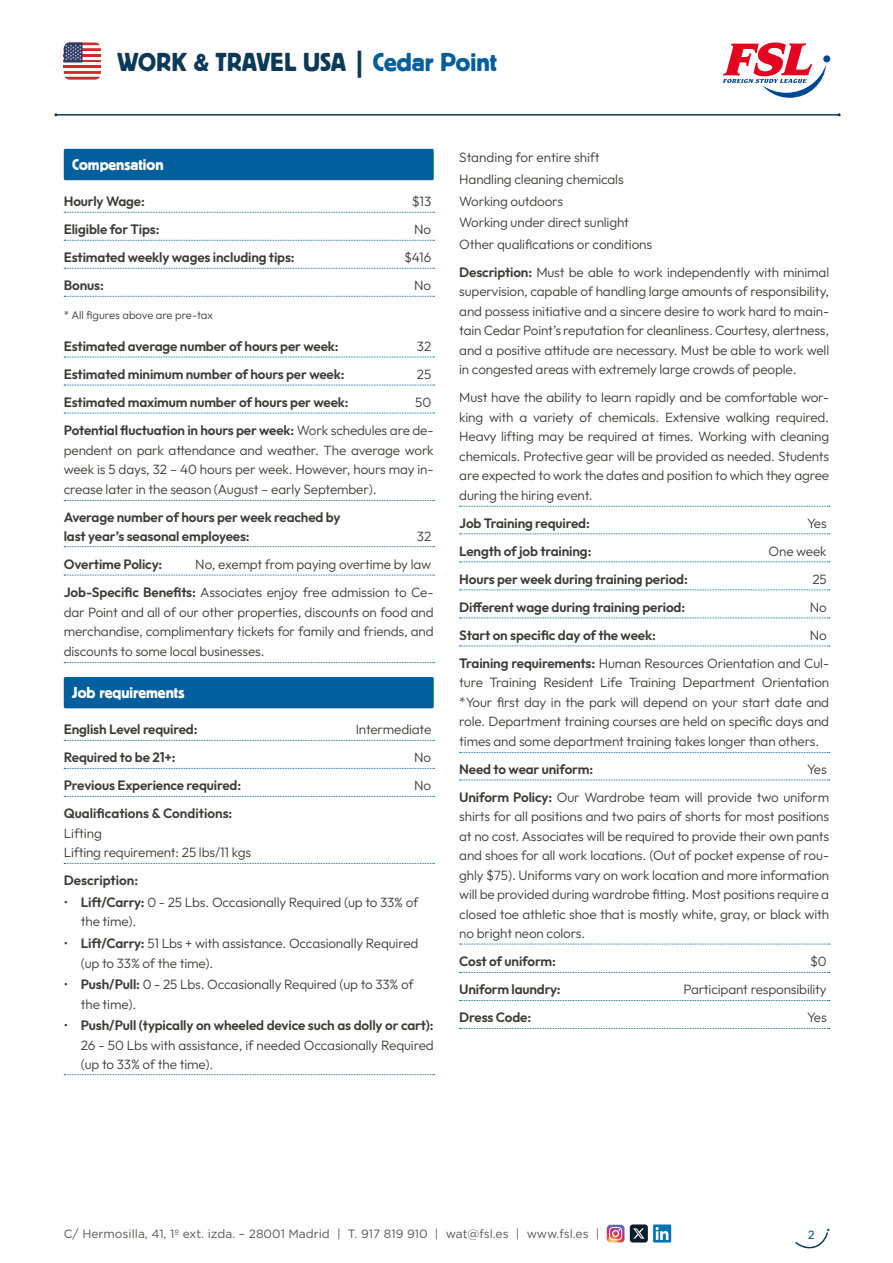
<style>
.page{position:relative;width:893px;height:1263px;background:#fff}
.page>*{position:absolute;margin:0;border:0;box-sizing:border-box;transform-origin:0 0}
.t1{font:27px "Black";color:#0b3a59}
.t2{font:16.5px "Black";color:#fff}
.t3{font:300 13.5px/19.5px "Outfit";letter-spacing:-.01em;color:#3c3c3b;text-align:justify}
.t4{font:600 13.5px/28px "Outfit";letter-spacing:-.01em;color:#3c3c3b;text-align:right}
.t5{font:12px "Gotham";color:#575756}
.t6{font:12px "Outfit";color:#005f9c}
.t7{font:300 11.25px "Outfit";color:#3c3c3b}
.s1{color:#005f9c}
.s2{font-weight:300}
.s3{font-weight:600}
</style>
<div class="page">
<div style="left:823px;top:55px;width:7px;height:7px;background:#004992;border-radius:50%"></div>
<svg style="left:723px;top:43px;width:103px;height:55px"></svg>
<hr style="left:64px;top:62px;width:37px;height:3px;background:#f8f8f7">
<hr style="left:64px;top:65px;width:37px;height:3px;background:#d2272b">
<hr style="left:64px;top:68px;width:37px;height:3px;background:#f8f8f7">
<svg style="left:64px;top:71px;width:37px;height:9px"></svg>
<svg style="left:64px;top:43px;width:37px;height:19px"></svg>
<svg style="left:607px;top:1225px;width:17px;height:17px"></svg>
<div style="left:630px;top:1224px;width:18px;height:18px;background:#0d1b2a;border-radius:3px"></div>
<svg style="left:633px;top:1228px;width:11px;height:10px"></svg>
<svg style="left:653px;top:1224px;width:18px;height:18px"></svg>
<svg style="left:656px;top:1227px;width:12px;height:13px"></svg>
<svg style="left:795px;top:1229px;width:34px;height:20px"></svg>
<hr style="left:56px;top:114px;width:783px;height:2px;background:#0b3a59">
<div style="left:64px;top:149px;width:370px;height:31px;background:#005f9c;border-radius:2px"></div>
<svg style="left:64px;top:212px;width:370px;height:1px"></svg>
<svg style="left:64px;top:240px;width:370px;height:1px"></svg>
<svg style="left:64px;top:268px;width:370px;height:1px"></svg>
<svg style="left:64px;top:296px;width:370px;height:1px"></svg>
<svg style="left:64px;top:357px;width:370px;height:1px"></svg>
<svg style="left:64px;top:385px;width:370px;height:1px"></svg>
<svg style="left:64px;top:413px;width:370px;height:1px"></svg>
<svg style="left:64px;top:500px;width:370px;height:1px"></svg>
<svg style="left:64px;top:546px;width:370px;height:1px"></svg>
<svg style="left:64px;top:575px;width:370px;height:1px"></svg>
<svg style="left:64px;top:662px;width:370px;height:1px"></svg>
<div style="left:64px;top:677px;width:370px;height:31px;background:#005f9c;border-radius:2px"></div>
<svg style="left:64px;top:740px;width:370px;height:1px"></svg>
<svg style="left:64px;top:768px;width:370px;height:1px"></svg>
<svg style="left:64px;top:796px;width:370px;height:1px"></svg>
<svg style="left:64px;top:863px;width:370px;height:1px"></svg>
<svg style="left:64px;top:1074px;width:370px;height:1px"></svg>
<svg style="left:460px;top:506px;width:370px;height:1px"></svg>
<svg style="left:460px;top:533px;width:370px;height:1px"></svg>
<svg style="left:460px;top:561px;width:370px;height:1px"></svg>
<svg style="left:460px;top:589px;width:370px;height:1px"></svg>
<svg style="left:460px;top:617px;width:370px;height:1px"></svg>
<svg style="left:460px;top:645px;width:370px;height:1px"></svg>
<svg style="left:460px;top:752px;width:370px;height:1px"></svg>
<svg style="left:460px;top:779px;width:370px;height:1px"></svg>
<svg style="left:460px;top:944px;width:370px;height:1px"></svg>
<svg style="left:460px;top:972px;width:370px;height:1px"></svg>
<svg style="left:460px;top:1000px;width:370px;height:1px"></svg>
<svg style="left:460px;top:1028px;width:370px;height:1px"></svg>
<h1 class="t1" style="left:117px;top:48px;width:381px">WORK &amp; TRAVEL USA | <span class="s1">Cedar Point</span></h1>
<p class="t2" style="left:72px;top:155px;width:93px">Compensation</p>
<p class="t4" style="left:64px;top:187px;width:83px">Hourly Wage:</p>
<p class="t3" style="left:412px;top:192px;width:21px">$13</p>
<p class="t4" style="left:64px;top:215px;width:97px">Eligible for Tips:</p>
<p class="t3" style="left:414px;top:220px;width:19px">No</p>
<p class="t4" style="left:64px;top:243px;width:232px">Estimated weekly wages including tips:</p>
<p class="t3" style="left:404px;top:248px;width:29px">$416</p>
<p class="t4" style="left:64px;top:271px;width:42px">Bonus:</p>
<p class="t3" style="left:414px;top:276px;width:19px">No</p>
<p class="t7" style="left:64px;top:308px;width:151px">* All figures above are pre-tax</p>
<p class="t4" style="left:64px;top:332px;width:276px">Estimated average number of hours per week:</p>
<p class="t3" style="left:417px;top:336px;width:16px">32</p>
<p class="t4" style="left:64px;top:360px;width:282px">Estimated minimum number of hours per week:</p>
<p class="t3" style="left:417px;top:364px;width:16px">25</p>
<p class="t4" style="left:64px;top:388px;width:286px">Estimated maximum number of hours per week:</p>
<p class="t4" style="left:64px;top:388px;width:371px"><span class="s2">50<br></span>Potential fluctuation in hours per week: <span class="s2">Work schedules are de-</span></p>
<p class="t3" style="left:64px;top:440px;width:371px">pendent on park attendance and weather. The average work week is 5 days, 32 – 40 hours per week. However, hours may in&shy;crease later in the season (August – early September).</p>
<p class="t4" style="left:64px;top:507px;width:278px;line-height:19.5px;text-align:left">Average number of hours per week reached by last year’s seasonal employees:</p>
<p class="t3" style="left:417px;top:526px;width:16px">32</p>
<p class="t3" style="left:64px;top:550px;width:371px;line-height:28px;text-align:right">No, exempt from paying overtime by law<br><span class="s3">Job-Specific Benefits:</span> Associates enjoy free admission to Ce-</p>
<p class="t3" style="left:64px;top:602px;width:371px">dar Point and all of our other properties, discounts on food and merchandise, complimentary tickets for family and friends, and discounts to some local businesses.</p>
<p class="t2" style="left:72px;top:683px;width:114px">Job requirements</p>
<p class="t4" style="left:64px;top:715px;width:135px">English Level required:</p>
<p class="t3" style="left:356px;top:720px;width:77px">Intermediate</p>
<p class="t4" style="left:64px;top:743px;width:113px">Required to be 21+:</p>
<p class="t3" style="left:414px;top:748px;width:19px">No</p>
<p class="t4" style="left:64px;top:771px;width:179px">Previous Experience required:</p>
<p class="t3" style="left:414px;top:776px;width:19px">No</p>
<p class="t4" style="left:64px;top:799px;width:170px">Qualifications &amp; Conditions:</p>
<p class="t3" style="left:64px;top:823px;width:189px">Lifting<br>Lifting requirement: 25 lbs/11 kgs</p>
<p class="t4" style="left:64px;top:866px;width:76px">Description:</p>
<p class="t3" style="left:81px;top:892px;width:339px;text-indent:-17px">• <span class="s3">Lift/Carry:</span> 0 - 25 Lbs. Occasionally Required (up to 33% of the time).</p>
<p class="t3" style="left:81px;top:933px;width:339px;text-indent:-17px">• <span class="s3">Lift/Carry:</span> 51 Lbs + with assistance. Occasionally Required (up to 33% of the time).</p>
<p class="t3" style="left:81px;top:975px;width:335px;text-indent:-17px">• <span class="s3">Push/Pull:</span> 0 - 25 Lbs. Occasionally Required (up to 33% of the time).</p>
<p class="t3" style="left:81px;top:1016px;width:354px;text-indent:-17px">• <span class="s3">Push/Pull (typically on wheeled device such as dolly or cart):<br></span>26 - 50 Lbs with assistance, if needed Occasionally Required (up to 33% of the time).</p>
<p class="t4" style="left:64px;top:550px;width:100px">Overtime Policy:</p>
<p class="t3" style="left:459px;top:147px;width:194px;line-height:21.6px;text-align:left">Standing for entire shift<br>Handling cleaning chemicals<br>Working outdoors<br>Working under direct sunlight<br>Other qualifications or conditions</p>
<p class="t3" style="left:459px;top:262px;width:371px"><span class="s3">Description:</span> Must be able to work independently with minimal supervision, capable of handling large amounts of responsibility, and possess initiative and a sincere desire to work hard to main&shy;tain Cedar Point’s reputation for cleanliness. Courtesy, alertness, and a positive attitude are necessary. Must be able to work well in congested areas with extremely large crowds of people.</p>
<p class="t3" style="left:459px;top:388px;width:371px">Must have the ability to learn rapidly and be comfortable wor&shy;king with a variety of chemicals. Extensive walking required.<br>Heavy lifting may be required at times. Working with cleaning chemicals. Protective gear will be provided as needed. Students are expected to work the dates and position to which they agree during the hiring event.</p>
<p class="t4" style="left:459px;top:509px;width:132px">Job Training required:</p>
<p class="t3" style="left:807px;top:513px;width:21px">Yes</p>
<p class="t4" style="left:459px;top:537px;width:134px">Length of job training:</p>
<p class="t3" style="left:769px;top:541px;width:60px">One week</p>
<p class="t4" style="left:459px;top:565px;width:230px">Hours per week during training period:</p>
<p class="t3" style="left:812px;top:569px;width:16px">25</p>
<p class="t4" style="left:459px;top:593px;width:227px">Different wage during training period:</p>
<p class="t3" style="left:810px;top:597px;width:19px">No</p>
<p class="t4" style="left:459px;top:621px;width:198px">Start on specific day of the week:</p>
<p class="t3" style="left:459px;top:621px;width:371px;line-height:28px;text-align:right">No<br><span class="s3">Training requirements:</span> Human Resources Orientation and Cul-</p>
<p class="t3" style="left:459px;top:673px;width:371px">ture Training Resident Life Training Department Orientation *Your first day in the park will depend on your start date and role. Department training courses are held on specific days and times and some department training takes longer than others.</p>
<p class="t4" style="left:459px;top:755px;width:135px">Need to wear uniform:</p>
<p class="t3" style="left:459px;top:755px;width:371px;line-height:28px;text-align:right">Yes<br><span class="s3">Uniform Policy:</span> Our Wardrobe team will provide two uniform</p>
<p class="t3" style="left:459px;top:807px;width:371px">shirts for all positions and two pairs of shorts for most positions at no cost. Associates will be required to provide their own pants and shoes for all work locations. (Out of pocket expense of rou&shy;ghly $75). Uniforms vary on work location and more information will be provided during wardrobe fitting. Most positions require a closed toe athletic shoe that is mostly white, gray, or black with no bright neon colors.</p>
<p class="t4" style="left:459px;top:947px;width:98px">Cost of uniform:</p>
<p class="t3" style="left:810px;top:952px;width:18px">$0</p>
<p class="t4" style="left:459px;top:975px;width:103px">Uniform laundry:</p>
<p class="t3" style="left:683px;top:980px;width:145px">Participant responsibility</p>
<p class="t4" style="left:459px;top:1003px;width:73px">Dress Code:</p>
<p class="t3" style="left:807px;top:1008px;width:21px">Yes</p>
<p class="t5" style="left:64px;top:1226px;width:537px">C/ Hermosilla, 41, 1º ext. izda. – 28001 Madrid | T. 917 819 910 | wat@fsl.es | www.fsl.es |</p>
<p class="t6" style="left:808px;top:1228px;width:8px">2</p>
</div>
